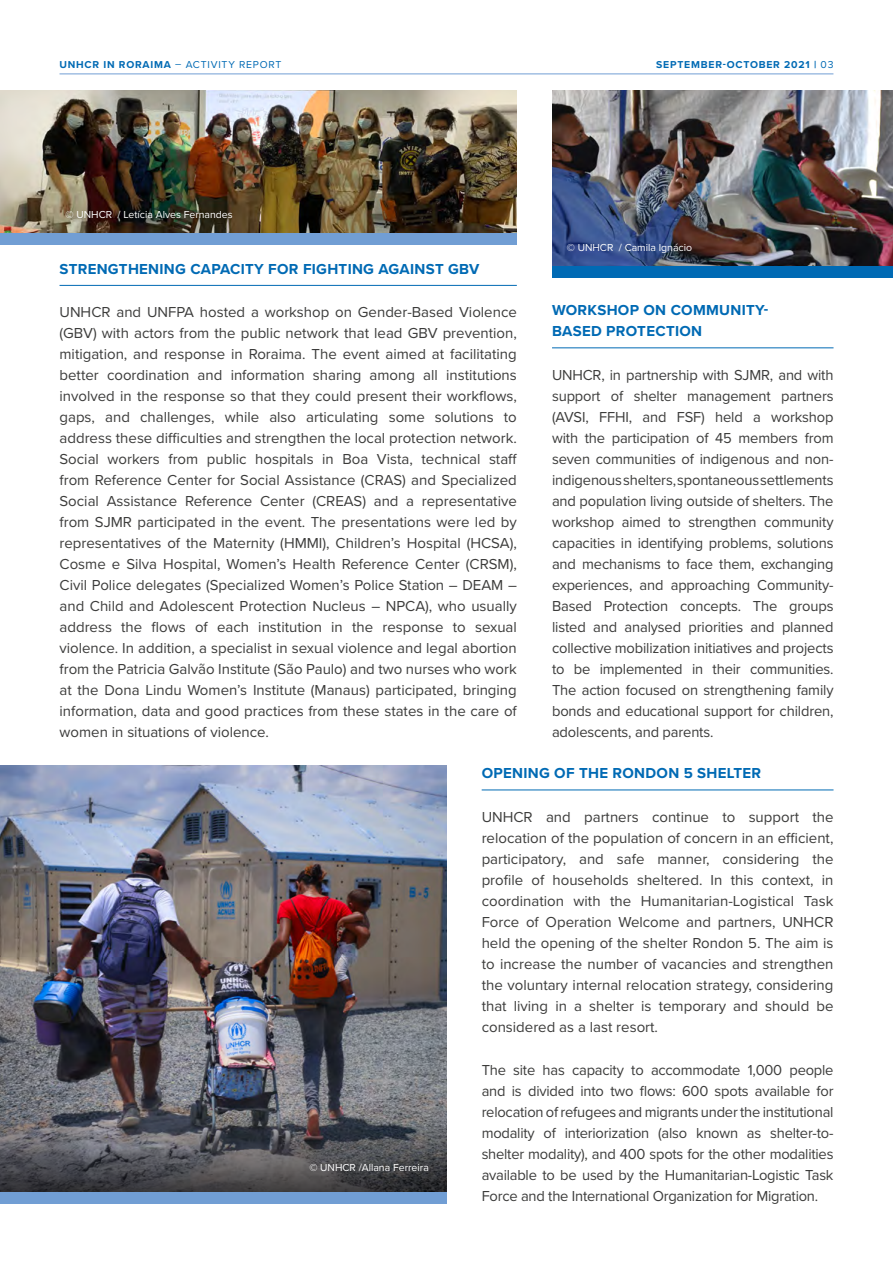
<style>
.page{position:relative;width:893px;height:1263px;background:#fff}
.page>*{position:absolute;margin:0;border:0;box-sizing:border-box;transform-origin:0 0}
.t1{font:15px/21px "Proxima Nova";letter-spacing:-.005em;color:#3c3c3b;text-align:justify}
.t2{font:700 15px "Proxima Nova";letter-spacing:.02em;color:#006ab4}
.t3{font:10.5px "Proxima Nova";color:#fff}
.t4{font:10.35px "Proxima Nova";letter-spacing:.075em;color:#006ab4}
.t5{font:700 10.35px "Proxima Nova";letter-spacing:.075em;color:#006ab4}
.s1{font-weight:700}
.s2{font-weight:400}
</style>
<div class="page">
<hr style="left:60px;top:74px;width:773px;height:1px;background:#719ed4">
<hr style="left:552px;top:347px;width:281px;height:1px;background:#006ab4">
<hr style="left:60px;top:285px;width:457px;height:1px;background:#006ab4">
<img style="left:0;top:90px;width:517px;height:143px">
<img style="left:552px;top:90px;width:341px;height:176px">
<div style="left:0;top:233px;width:517px;height:12px;background:#719ed4"></div>
<div style="left:552px;top:266px;width:341px;height:12px;background:#006ab4"></div>
<hr style="left:482px;top:789px;width:351px;height:1px;background:#006ab4">
<img style="left:0;top:765px;width:446px;height:290px">
<svg style="left:0;top:1055px;width:446px;height:137px;background:#5b5b61"></svg>
<div style="left:0;top:1192px;width:446px;height:11px;background:#719ed4"></div>
<p class="t4" style="left:60px;top:57px;width:223px"><span class="s1">UNHCR IN RORAIMA</span> – ACTIVITY REPORT</p>
<p class="t5" style="left:656px;top:57px;width:179px">SEPTEMBER-OCTOBER 2021 | <span class="s2">03</span></p>
<p class="t3" style="left:66px;top:207px;width:169px">© UNHCR / Letícia Alves Fernandes</p>
<p class="t2" style="left:60px;top:258px;width:10px">STRE</p>
<p class="t2" style="left:97px;top:258px;width:384px">NGTHENING CAPACITY FOR FIGHTING AGAINST GBV</p>
<p class="t1" style="left:60px;top:301px;width:459px">UNHCR and UNFPA hosted a workshop on Gender-Based Violence (GBV) with actors from the public network that lead GBV prevention, mitigation, and response in Roraima. The event aimed at facilitating better coordination and information sharing among all institutions involved in the response so that they could present their workflows, gaps, and challenges, while also articulating some solutions to address these difficulties and strengthen the local protection network.<br>Social workers from public hospitals in Boa Vista, technical staff from Reference Center for Social Assistance (CRAS) and Specialized Social Assistance Reference Center (CREAS) and a representative from SJMR participated in the event. The presentations were led by representatives of the Maternity (HMMI), Children’s Hospital (HCSA), Cosme e Silva Hospital, Women’s Health Reference Center (CRSM), Civil Police delegates (Specialized Women’s Police Station – DEAM – and Child and Adolescent Protection Nucleus – NPCA), who usually address the flows of each institution in the response to sexual violence. In addition, a specialist in sexual violence and legal abortion from the Patricia Galvão Institute (São Paulo) and two nurses who work at the Dona Lindu Women’s Institute (Manaus) participated, bringing information, data and good practices from these states in the care of women in situations of violence.</p>
<p class="t3" style="left:567px;top:240px;width:127px">© UNHCR / Camila Ignácio</p>
<p class="t2" style="left:552px;top:299px;width:132px">WORKSHOP ON COMM</p>
<p class="t2" style="left:719px;top:299px;width:50px">UNITY-</p>
<p class="t2" style="left:552px;top:320px;width:65px">BASE D PROTECT</p>
<p class="t2" style="left:675px;top:320px;width:29px">ION</p>
<p class="t1" style="left:552px;top:364px;width:283px">UNHCR, in partnership with SJMR, and with support of shelter management partners (AVSI, FFHI, and FSF) held a workshop with the participation of 45 members from seven communities of indigenous and non&shy;indigenous shelters, spontaneous settlements and population living outside of shelters. The workshop aimed to strengthen community capacities in identifying problems, solutions and mechanisms to face them, exchanging experiences, and approaching Community-Based Protection concepts. The groups listed and analysed priorities and planned collective mobilization initiatives and projects to be implemented in their communities.<br>The action focused on strengthening family bonds and educational support for children, adolescents, and parents.</p>
<p class="t3" style="left:309px;top:1160px;width:121px">© UNHCR /Allana Ferreira</p>
<p class="t2" style="left:482px;top:762px;width:11px">OPE</p>
<p class="t2" style="left:512px;top:762px;width:232px">NING OF THE RONDON 5 SHELTER</p>
<p class="t1" style="left:482px;top:806px;width:353px">UNHCR and partners continue to support the relocation of the population of concern in an efficient, participatory, and safe manner, considering the profile of households sheltered. In this context, in coordination with the Humanitarian-Logistical Task Force of Operation Welcome and partners, UNHCR held the opening of the shelter Rondon 5. The aim is to increase the number of vacancies and strengthen the voluntary internal relocation strategy, considering that living in a shelter is temporary and should be considered as a last resort.</p>
<p class="t1" style="left:482px;top:1059px;width:353px">The site has capacity to accommodate 1,000 people and is divided into two flows: 600 spots available for relocation of refugees and migrants under the institutional modality of interiorization (also known as shelter-to&shy;shelter modality), and 400 spots for the other modalities available to be used by the Humanitarian-Logistic Task Force and the International Organization for Migration.</p>
</div>
